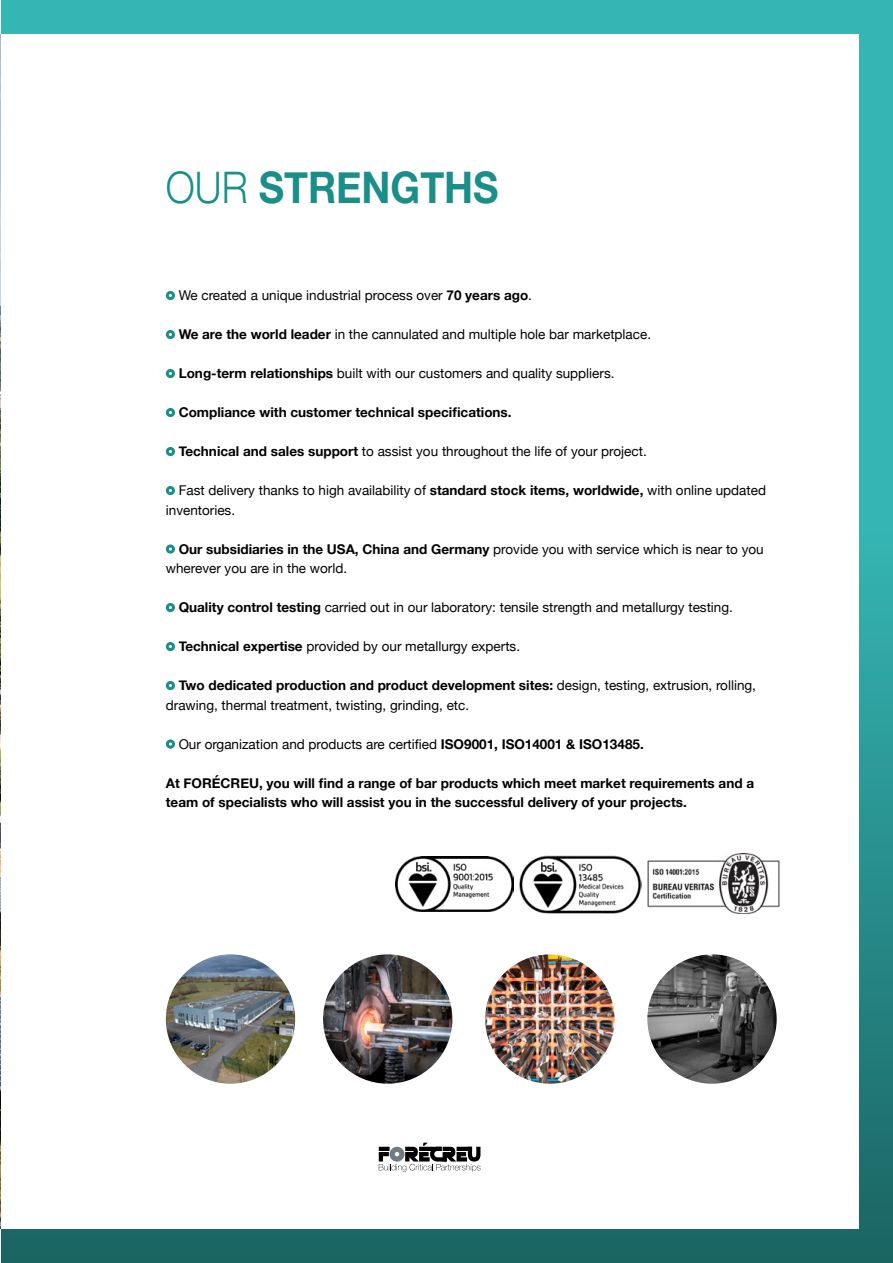
<style>
.page{position:relative;width:893px;height:1263px;background:#fff}
.page>*{position:absolute;margin:0;border:0;box-sizing:border-box;transform-origin:0 0}
.t1{font:700 43.5px "Helvetica Neue";color:#1a8f89;scale:.9 1}
.t2{font:13.5px/19.5px "Helvetica Neue";color:#020203}
.t3{font:13.5px/19.5px "Helvetica Neue";color:#000}
.t4{font:700 13.5px/19.5px "Helvetica Neue";color:#020203}
.s1{font-weight:300}
.s2{font-weight:700}
</style>
<div class="page">
<img style="left:0;top:34px;width:1px;height:1195px">
<div style="left:2px;top:0;width:891px;height:1263px;background:#35b6b4"></div>
<div style="left:2px;top:533px;width:891px;height:730px;background:linear-gradient(to bottom,#34b5b3,#1a6462)"></div>
<div style="left:2px;top:34px;width:857px;height:1195px;background:#fff"></div>
<div style="left:166px;top:291px;width:9px;height:9px;border:3px solid #1a8f89;border-radius:50%"></div>
<div style="left:166px;top:330px;width:9px;height:9px;border:3px solid #1a8f89;border-radius:50%"></div>
<div style="left:166px;top:369px;width:9px;height:9px;border:3px solid #1a8f89;border-radius:50%"></div>
<div style="left:166px;top:408px;width:9px;height:9px;border:3px solid #1a8f89;border-radius:50%"></div>
<div style="left:166px;top:447px;width:9px;height:9px;border:3px solid #1a8f89;border-radius:50%"></div>
<div style="left:166px;top:486px;width:9px;height:9px;border:3px solid #1a8f89;border-radius:50%"></div>
<div style="left:166px;top:544px;width:9px;height:10px;border:3px solid #1a8f89;border-radius:50%"></div>
<div style="left:166px;top:603px;width:9px;height:9px;border:3px solid #1a8f89;border-radius:50%"></div>
<div style="left:166px;top:642px;width:9px;height:9px;border:3px solid #1a8f89;border-radius:50%"></div>
<div style="left:166px;top:681px;width:9px;height:9px;border:3px solid #1a8f89;border-radius:50%"></div>
<div style="left:166px;top:739px;width:9px;height:10px;border:3px solid #1a8f89;border-radius:50%"></div>
<img style="left:485px;top:954px;width:129px;height:130px;border-radius:65px">
<img style="left:647px;top:954px;width:130px;height:130px;border-radius:65px">
<img style="left:166px;top:954px;width:129px;height:130px;border-radius:65px">
<img style="left:323px;top:954px;width:129px;height:130px;border-radius:65px">
<svg style="left:379px;top:1143px;width:101px;height:29px"></svg>
<img style="left:520px;top:856px;width:121px;height:57px">
<img style="left:395px;top:857px;width:119px;height:55px">
<img style="left:647px;top:854px;width:133px;height:60px">
<h1 class="t1" style="left:166px;top:154px;width:371px"><span class="s1">OUR</span> STRENGTHS</h1>
<p class="t2" style="left:179px;top:286px;width:355px">We created a unique industrial process over <span class="s2">70 years ago</span>.</p>
<p class="t2" style="left:179px;top:325px;width:474px"><span class="s2">We are the world leader</span> in the cannulated and multiple hole bar marketplace.</p>
<p class="t2" style="left:179px;top:364px;width:437px"><span class="s2">Long-term relationships</span> built with our customers and quality suppliers.</p>
<p class="t4" style="left:179px;top:403px;width:334px">Compliance with customer technical specifications.</p>
<p class="t2" style="left:179px;top:442px;width:470px"><span class="s2">Technical and sales support</span> to assist you throughout the life of your project.</p>
<p class="t2" style="left:166px;top:481px;width:602px;text-indent:13px">Fast delivery thanks to high availability of <span class="s2">standard stock items, worldwide,</span> with online updated inventories.</p>
<p class="t2" style="left:166px;top:540px;width:599px;text-indent:13px"><span class="s2">Our subsidiaries in the USA, China and Germany</span> provide you with service which is near to you wherever you are in the world.</p>
<p class="t2" style="left:179px;top:598px;width:556px"><span class="s2">Quality control testing</span> carried out in our laboratory: tensile strength and metallurgy testing.</p>
<p class="t3" style="left:179px;top:637px;width:343px"><span class="s2">Technical expertise</span> provided by our metallurgy experts.</p>
<p class="t3" style="left:166px;top:676px;width:592px;text-indent:13px"><span class="s2">Two dedicated production and product development sites:</span> design, testing, extrusion, rolling, drawing, thermal treatment, twisting, grinding, etc.</p>
<p class="t3" style="left:179px;top:735px;width:466px">Our organization and products are certified <span class="s2">ISO9001, ISO14001 &amp; ISO13485.</span></p>
<p class="t4" style="left:166px;top:773px;width:590px">At FORÉCREU, you will find a range of bar products which meet market requirements and a team of specialists who will assist you in the successful delivery of your projects.</p>
</div>
